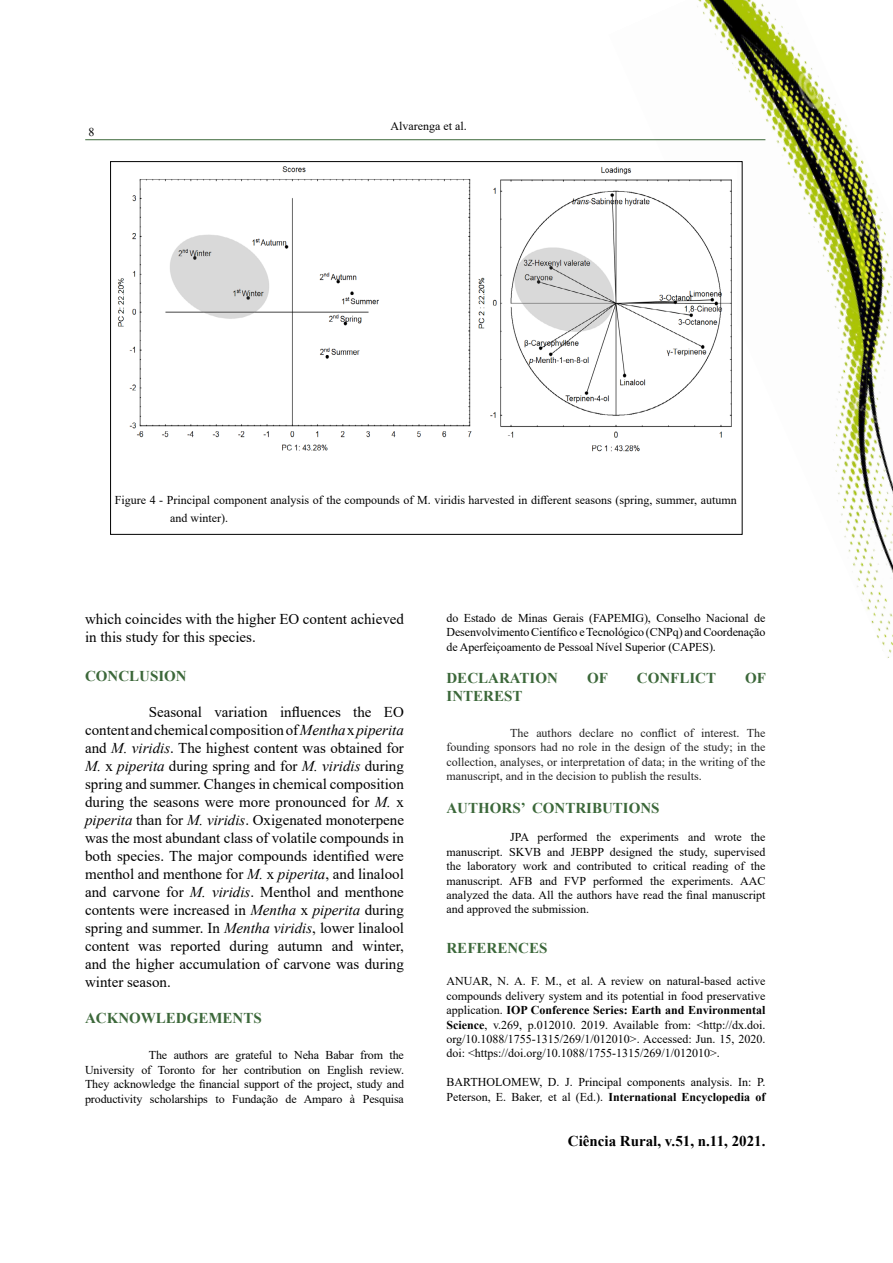
<style>
.page{position:relative;width:893px;height:1263px;background:#fff}
.page>*{position:absolute;margin:0;border:0;box-sizing:border-box;transform-origin:0 0}
.t1{font:15px/18px "Times New Roman";color:#000}
.t2{font:700 15px "Times New Roman";color:#3c683a}
.t3{font:700 15px "Times New Roman";color:#000}
.t4{font:12px/14.4px "Times New Roman";color:#000;text-align:justify}
.t5{font:12px/14.4px "Times New Roman";color:#222;text-align:justify}
.s1{font-style:italic}
.s2{font-weight:700}
</style>
<div class="page">
<img style="left:608px;top:0;width:285px;height:658px">
<hr style="left:85px;top:139px;width:680px;height:1px;background:#3c683a">
<img style="left:118px;top:163px;width:619px;height:292px">
<p class="t4" style="left:88px;top:124px;width:7px">8</p>
<p class="t4" style="left:390px;top:119px;width:78px">Alvarenga et al.</p>
<p class="t4" style="left:170px;top:491px;width:568px;line-height:18px;text-indent:-55px">Figure 4 - Principal component analysis of the compounds of M. viridis harvested in different seasons (spring, summer, autumn and winter).</p>
<p class="t1" style="left:85px;top:609px;width:320px">which coincides with the higher EO content achieved in this study for this species.</p>
<p class="t2" style="left:85px;top:666px;width:103px">CONCLUSION</p>
<p class="t1" style="left:85px;top:703px;width:320px;text-align:justify;text-indent:64px">Seasonal variation influences the EO content and chemical composition of <span class="s1">Mentha</span> x <span class="s1">piperita </span>and <span class="s1">M. viridis</span>. The highest content was obtained for <span class="s1">M.</span> x <span class="s1">piperita</span> during spring and for <span class="s1">M. viridis</span> during spring and summer. Changes in chemical composition during the seasons were more pronounced for <span class="s1">M.</span> x <span class="s1">piperita</span> than for <span class="s1">M. viridis</span>. Oxigenated monoterpene was the most abundant class of volatile compounds in both species. The major compounds identified were menthol and menthone for <span class="s1">M.</span> x <span class="s1">piperita</span>, and linalool and carvone for <span class="s1">M. viridis</span>. Menthol and menthone contents were increased in <span class="s1">Mentha</span> x <span class="s1">piperita</span> during spring and summer. In <span class="s1">Mentha viridis</span>, lower linalool content was reported during autumn and winter, and the higher accumulation of carvone was during winter season.</p>
<p class="t2" style="left:85px;top:1008px;width:178px">ACKNOWLEDGEMENTS</p>
<p class="t4" style="left:85px;top:1048px;width:320px;text-indent:64px">The authors are grateful to Neha Babar from the University of Toronto for her contribution on English review.<br>They acknowledge the financial support of the project, study and productivity scholarships to Fundação de Amparo à Pesquisa</p>
<p class="t4" style="left:446px;top:610px;width:320px">do Estado de Minas Gerais (FAPEMIG), Conselho Nacional de Desenvolvimento Científico e Tecnológico (CNPq) and Coordenação de Aperfeiçoamento de Pessoal Nível Superior (CAPES).</p>
<p class="t2" style="left:446px;top:667px;width:113px">DECLARATION</p>
<p class="t2" style="left:587px;top:667px;width:22px">OF</p>
<p class="t2" style="left:637px;top:667px;width:81px">CONFLICT</p>
<p class="t2" style="left:745px;top:667px;width:22px">OF</p>
<p class="t2" style="left:446px;top:685px;width:77px">INTEREST</p>
<p class="t5" style="left:446px;top:725px;width:320px;text-indent:64px">The authors declare no conflict of interest. The founding sponsors had no role in the design of the study; in the collection, analyses, or interpretation of data; in the writing of the manuscript, and in the decision to publish the results.</p>
<p class="t2" style="left:446px;top:797px;width:215px">AUTHORS’ CONTRIBUTIONS</p>
<p class="t4" style="left:446px;top:830px;width:320px;text-indent:64px">JPA performed the experiments and wrote the manuscript. SKVB and JEBPP designed the study, supervised the laboratory work and contributed to critical reading of the manuscript. AFB and FVP performed the experiments. AAC analyzed the data. All the authors have read the final manuscript and approved the submission.</p>
<p class="t2" style="left:446px;top:937px;width:102px">REFERENCES</p>
<p class="t4" style="left:446px;top:974px;width:320px">ANUAR, N. A. F. M., et al. A review on natural-based active compounds delivery system and its potential in food preservative application. <span class="s2">IOP Conference Series: Earth and Environmental Science</span>, v.269, p.012010. 2019. Available from: &lt;http://dx.doi. org/10.1088/1755-1315/269/1/012010&gt;. Accessed: Jun. 15, 2020. doi: &lt;https://doi.org/10.1088/1755-1315/269/1/012010&gt;.</p>
<p class="t4" style="left:446px;top:1074px;width:320px">BARTHOLOMEW, D. J. Principal components analysis. In: P.<br>Peterson, E. Baker<span class="s1">,</span> et al (Ed.). <span class="s2">International Encyclopedia of</span></p>
<p class="t3" style="left:568px;top:1130px;width:199px">Ciência Rural, v.51, n.11, 2021.</p>
</div>
